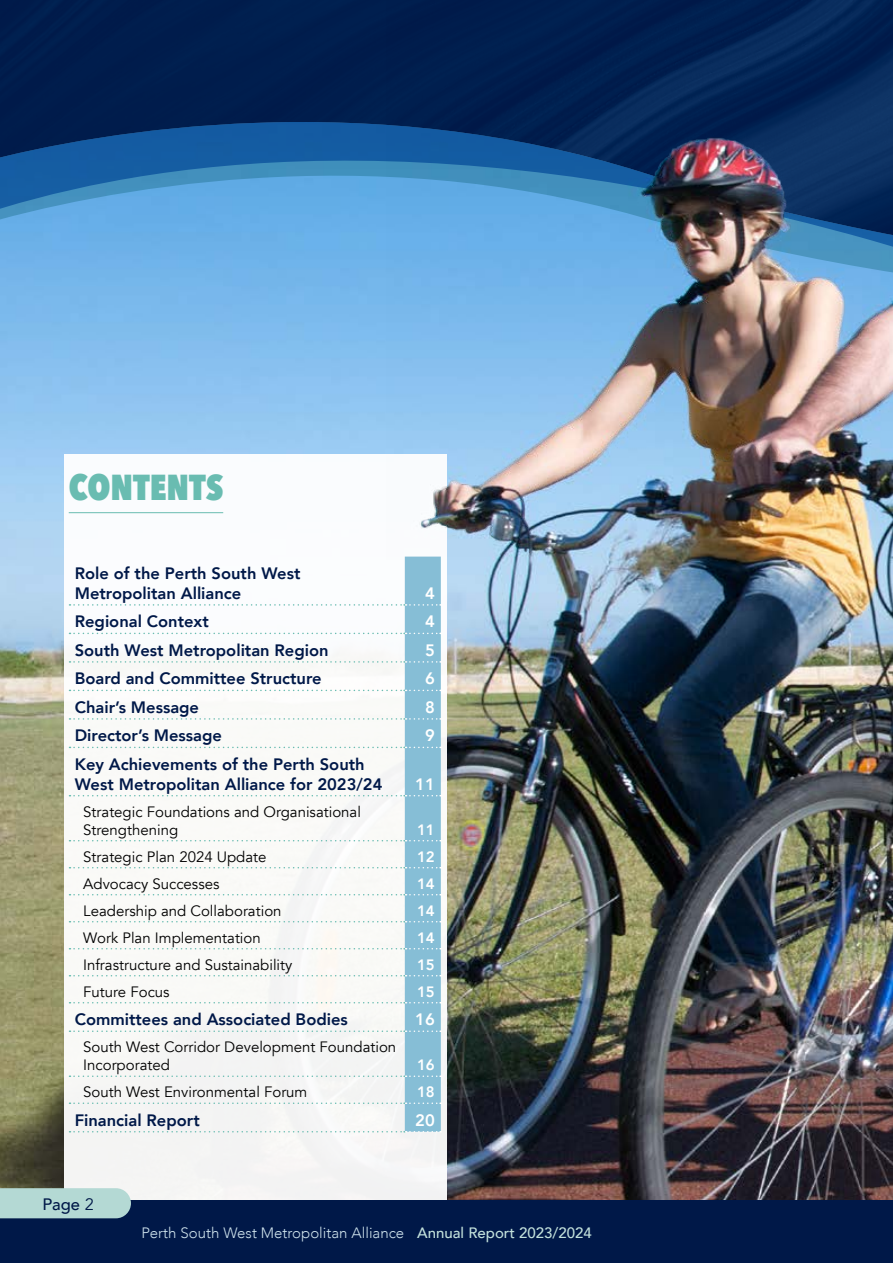
<style>
.page{position:relative;width:893px;height:1263px;background:#fff}
.page>*{position:absolute;margin:0;border:0;box-sizing:border-box;transform-origin:0 0}
.t1{font:800 36px "Avenir Next Condensed";color:#69bcb1}
.t2{font:800 16.5px/19.8px "Avenir";color:#001848}
.t3{font:800 16.5px "Avenir";color:#fff}
.t4{font:500 16.5px "Avenir";color:#001848}
.t5{font:15px/18px "Avenir";color:#000}
.t6{font:300 15px "Avenir";color:#cde1eb}
.t7{font:800 15px "Avenir";color:#fff}
.s1{font-weight:400}
.s2{font-weight:500;color:#c2e0db}
</style>
<div class="page">
<img style="left:0;top:347px;width:893px;height:853px">
<div style="left:64px;top:454px;width:382px;height:756px;background:#fff"></div>
<div style="left:0;top:318px;width:387px;height:29px;background:#7fbced"></div>
<svg style="left:0;top:237px;width:387px;height:81px;fill:#73b5ea"></svg>
<img style="left:0;top:0;width:387px;height:237px">
<hr style="left:69px;top:512px;width:154px;height:1px;background:#69bcb1">
<svg style="left:69px;top:560px;width:372px;height:572px"></svg>
<img style="left:387px;top:0;width:506px;height:560px">
<div style="left:0;top:1200px;width:893px;height:63px;background:#001848"></div>
<div style="left:0;top:1188px;width:131px;height:30px;background:#b4d9d4"></div>
<p class="t1" style="left:69px;top:464px;width:156px">CONTENTS</p>
<p class="t2" style="left:75px;top:563px;width:227px">Role of the Perth South West<br>Metropolitan Alliance</p>
<p class="t3" style="left:425px;top:580px;width:11px">4</p>
<p class="t2" style="left:75px;top:612px;width:136px">Regional Context</p>
<p class="t3" style="left:425px;top:609px;width:11px">4</p>
<p class="t2" style="left:75px;top:640px;width:255px">South West Metropolitan Region</p>
<p class="t3" style="left:425px;top:637px;width:11px">5</p>
<p class="t2" style="left:75px;top:669px;width:248px">Board and Committee Structure</p>
<p class="t3" style="left:425px;top:666px;width:11px">6</p>
<p class="t2" style="left:75px;top:697px;width:126px">Chair’s Message</p>
<p class="t3" style="left:425px;top:694px;width:11px">8</p>
<p class="t2" style="left:75px;top:726px;width:149px">Director’s Message</p>
<p class="t3" style="left:425px;top:723px;width:11px">9</p>
<p class="t2" style="left:75px;top:754px;width:309px">Key Achievements of the Perth South<br>West Metropolitan Alliance for 2023/24</p>
<p class="t3" style="left:415px;top:771px;width:21px">11</p>
<p class="t5" style="left:83px;top:803px;width:279px">Strategic Foundations and Organisational<br>Strengthening</p>
<p class="t7" style="left:417px;top:818px;width:19px">11</p>
<p class="t5" style="left:83px;top:848px;width:185px">Strategic Plan 2024 Update</p>
<p class="t7" style="left:417px;top:845px;width:19px">12</p>
<p class="t5" style="left:83px;top:875px;width:138px">Advocacy Successes</p>
<p class="t7" style="left:417px;top:872px;width:19px">14</p>
<p class="t5" style="left:83px;top:902px;width:200px">Leadership and Collaboration</p>
<p class="t7" style="left:417px;top:899px;width:19px">14</p>
<p class="t5" style="left:83px;top:929px;width:179px">Work Plan Implementation</p>
<p class="t7" style="left:417px;top:926px;width:19px">14</p>
<p class="t5" style="left:83px;top:956px;width:211px">Infrastructure and Sustainability</p>
<p class="t7" style="left:417px;top:953px;width:19px">15</p>
<p class="t5" style="left:83px;top:983px;width:88px">Future Focus</p>
<p class="t7" style="left:417px;top:980px;width:19px">15</p>
<p class="t2" style="left:75px;top:1010px;width:275px">Committees and Associated Bodies</p>
<p class="t3" style="left:415px;top:1007px;width:21px">16</p>
<p class="t5" style="left:83px;top:1038px;width:315px">South West Corridor Development Foundation<br>Incorporated</p>
<p class="t7" style="left:417px;top:1053px;width:19px">16</p>
<p class="t5" style="left:83px;top:1083px;width:226px">South West Environmental Forum</p>
<p class="t7" style="left:417px;top:1080px;width:19px">18</p>
<p class="t2" style="left:75px;top:1110px;width:127px">Financial Report</p>
<p class="t3" style="left:415px;top:1107px;width:21px">20</p>
<p class="t4" style="left:43px;top:1190px;width:53px">Page <span class="s1">2</span></p>
<p class="t6" style="left:141px;top:1224px;width:452px">Perth South West Metropolitan Alliance <span class="s2">Annual Report 2023/2024</span></p>
</div>
